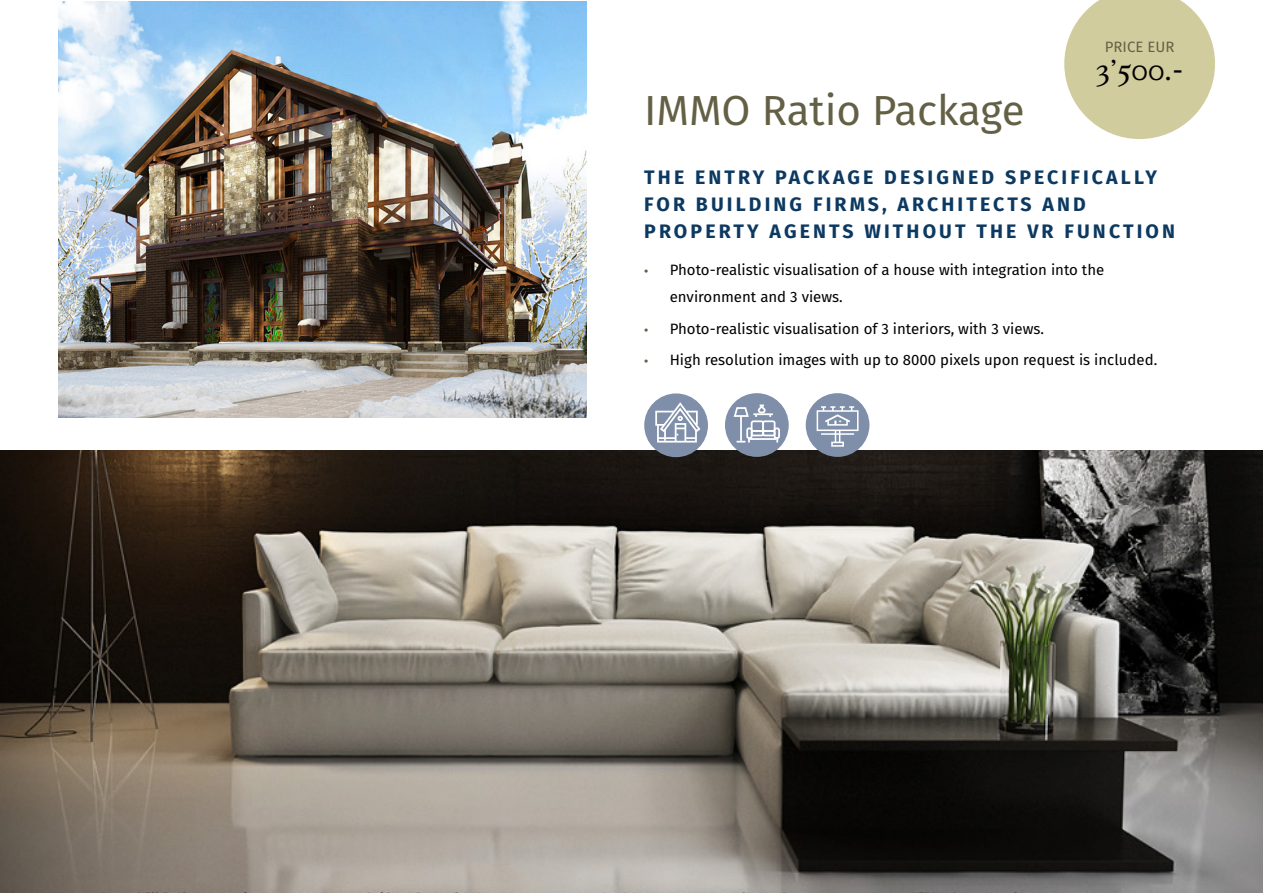
<style>
.page{position:relative;width:1263px;height:893px;background:#fff}
.page>*{position:absolute;margin:0;border:0;box-sizing:border-box;transform-origin:0 0}
.t1{font:42px "Fira Sans";color:#636045}
.t2{font:28.5px "Octava OSC";color:#000}
.t3{font:700 19.5px/27px "Fira Sans";letter-spacing:.16em;color:#0c3961}
.t4{font:15px/27px "Fira Sans";color:#000}
.t5{font:15px "Fira Sans";color:#636045}
.s1{font-family:"Myriad Pro";color:#636045}
</style>
<div class="page">
<img style="left:0;top:450px;width:1263px;height:443px">
<img style="left:58px;top:1px;width:528px;height:416px">
<div style="left:725px;top:393px;width:64px;height:64px;background:#7f8fa9;border-radius:50%"></div>
<hr style="left:740px;top:416px;width:2px;height:25px;background:#fff">
<div style="left:751px;top:430px;width:13px;height:6px;border:2px solid #fff;border-radius:2px"></div>
<div style="left:762px;top:430px;width:13px;height:6px;border:2px solid #fff;border-radius:2px"></div>
<div style="left:774px;top:427px;width:6px;height:12px;border:2px solid #fff;border-radius:2px"></div>
<div style="left:746px;top:427px;width:6px;height:12px;border:2px solid #fff;border-radius:2px"></div>
<div style="left:751px;top:420px;width:13px;height:12px;border:2px solid #fff;border-radius:2px"></div>
<div style="left:762px;top:420px;width:13px;height:12px;border:2px solid #fff;border-radius:2px"></div>
<hr style="left:748px;top:438px;width:28px;height:2px;background:#fff">
<svg style="left:737px;top:437px;width:13px;height:6px"></svg>
<svg style="left:776px;top:437px;width:2px;height:6px"></svg>
<hr style="left:753px;top:413px;width:20px;height:2px;background:#fff">
<svg style="left:732px;top:404px;width:39px;height:14px"></svg>
<div style="left:644px;top:393px;width:64px;height:64px;background:#7f8fa9;border-radius:50%"></div>
<svg style="left:654px;top:401px;width:48px;height:42px"></svg>
<div style="left:806px;top:393px;width:63px;height:64px;background:#7f8fa9;border-radius:50%"></div>
<div style="left:817px;top:410px;width:41px;height:21px;border:2px solid #fff"></div>
<div style="left:831px;top:442px;width:13px;height:5px;border:2px solid #fff"></div>
<svg style="left:821px;top:406px;width:33px;height:36px"></svg>
<svg style="left:1064px;top:0;width:151px;height:139px"></svg>
<p class="t5" style="left:1105px;top:36px;width:71px">PRICE EUR</p>
<h2 class="t2" style="left:1096px;top:55px;width:89px">3’500.-</h2>
<h1 class="t1" style="left:644px;top:79px;width:382px">IMMO Ratio Package</h1>
<h3 class="t3" style="left:644px;top:162px;width:532px">THE ENTRY PACKAGE DESIGNED SPECIFICALLY<br>FOR BUILDING FIRMS, ARCHITECTS AND<br>PROPERTY AGENTS WITHOUT THE VR FUNCTION</h3>
<p class="t4" style="left:670px;top:256px;width:436px;text-indent:-26px"><span class="s1">•</span> Photo-realistic visualisation of a house with integration into the environment and 3 views.</p>
<p class="t4" style="left:644px;top:315px;width:401px"><span class="s1">•</span> Photo-realistic visualisation of 3 interiors, with 3 views.</p>
<p class="t4" style="left:644px;top:346px;width:514px"><span class="s1">•</span> High resolution images with up to 8000 pixels upon request is included.</p>
</div>
